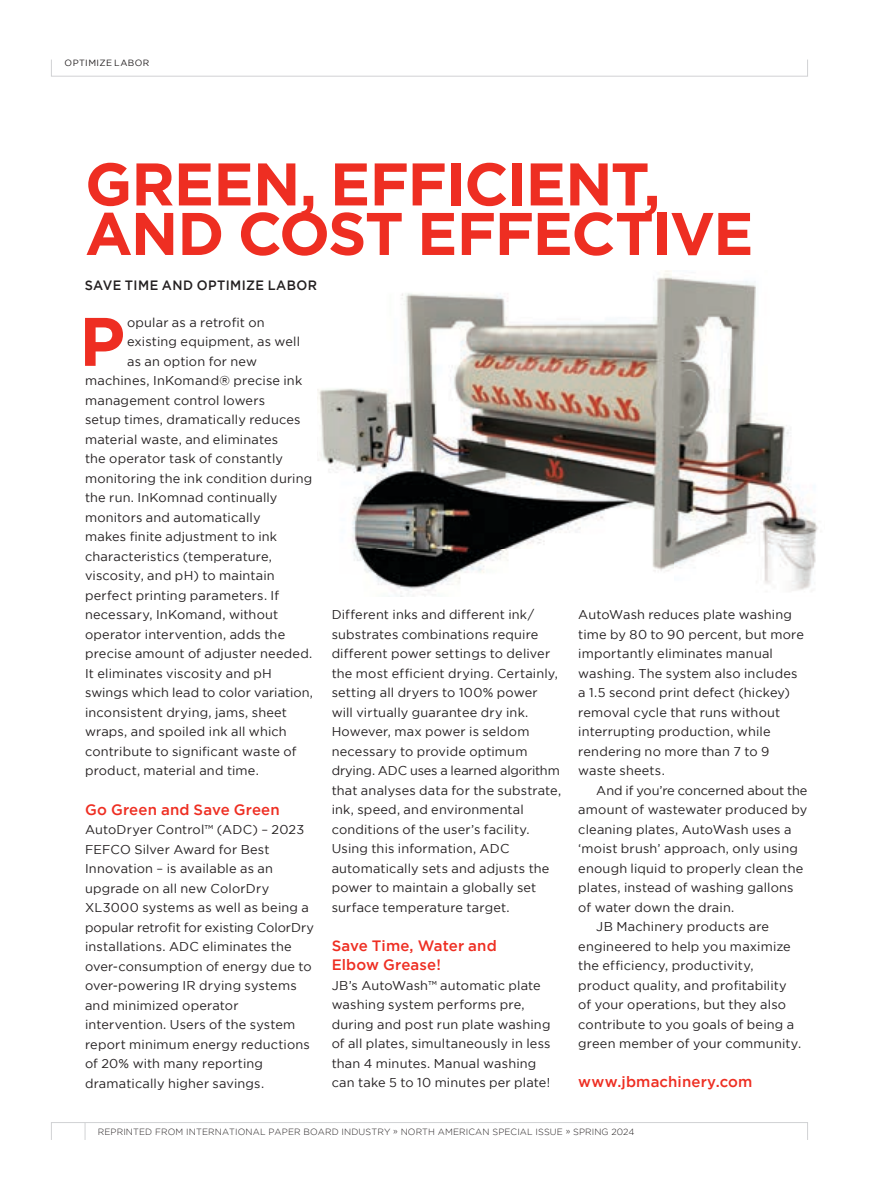
<style>
.page{position:relative;width:893px;height:1191px;background:#fff}
.page>*{position:absolute;margin:0;border:0;box-sizing:border-box;transform-origin:0 0}
.t1{font:700 68.4px "Gotham";color:#ee2e22}
.t2{font:700 60px/49.5px "Gotham";letter-spacing:-.025em;color:#ee2e22}
.t3{font:500 15px/19.5px "Gotham";letter-spacing:.01em;color:#ee2e22}
.t4{font:500 13.5px "Gotham";letter-spacing:.03em;color:#231f20;scale:.95 1}
.t5{font:12.75px/19.5px "Gotham";letter-spacing:.015em;color:#231f20}
.t6{font:12.75px "Gotham";letter-spacing:-.005em;color:#231f20}
.t7{font:300 9px "Gotham";letter-spacing:.015em;color:#231f20}
.t8{font:9px "Gotham";letter-spacing:.045em;color:#231f20}
</style>
<div class="page">
<div style="left:51px;top:59px;width:757px;height:18px;border:1px solid #d1d2d4"></div>
<div style="left:51px;top:1122px;width:757px;height:18px;border:1px solid #d1d2d4"></div>
<svg style="left:85px;top:1123px;width:1px;height:17px"></svg>
<img style="left:317px;top:270px;width:501px;height:326px">
<p class="t8" style="left:65px;top:58px;width:86px">OPTIMIZE LABOR</p>
<h2 class="t2" style="left:85px;top:158px;width:670px">GREEN, EFFICIENT,<br>AND COST EFFECTIVE</h2>
<p class="t4" style="left:85px;top:277px;width:246px">SAVE TIME AND OPTIMIZE LABOR</p>
<h1 class="t1" style="left:79px;top:302px;width:47px">P</h1>
<p class="t5" style="left:127px;top:312px;width:139px">opular as a retrofit on</p>
<p class="t5" style="left:127px;top:332px;width:174px">existing equipment, as well</p>
<p class="t5" style="left:127px;top:351px;width:132px">as an option for new</p>
<p class="t5" style="left:85px;top:371px;width:219px">machines, InKomand® precise ink</p>
<p class="t5" style="left:85px;top:390px;width:182px">management control lowers</p>
<p class="t5" style="left:85px;top:410px;width:217px">setup times, dramatically reduces</p>
<p class="t5" style="left:85px;top:429px;width:195px">material waste, and eliminates</p>
<p class="t5" style="left:85px;top:449px;width:199px">the operator task of constantly</p>
<p class="t5" style="left:85px;top:468px;width:229px">monitoring the ink condition during</p>
<p class="t5" style="left:85px;top:488px;width:194px">the run. InKomnad continually</p>
<p class="t5" style="left:85px;top:507px;width:177px">monitors and automatically</p>
<p class="t5" style="left:85px;top:527px;width:194px">makes finite adjustment to ink</p>
<p class="t5" style="left:85px;top:546px;width:189px">characteristics (temperature,</p>
<p class="t5" style="left:85px;top:566px;width:191px">viscosity, and pH) to maintain</p>
<p class="t5" style="left:85px;top:585px;width:196px">perfect printing parameters. If</p>
<p class="t5" style="left:85px;top:605px;width:195px">necessary, InKomand, without</p>
<p class="t5" style="left:85px;top:624px;width:202px">operator intervention, adds the</p>
<p class="t5" style="left:85px;top:644px;width:229px">precise amount of adjuster needed.</p>
<p class="t5" style="left:85px;top:663px;width:188px">It eliminates viscosity and pH</p>
<p class="t5" style="left:85px;top:683px;width:229px">swings which lead to color variation,</p>
<p class="t5" style="left:85px;top:702px;width:203px">inconsistent drying, jams, sheet</p>
<p class="t5" style="left:85px;top:722px;width:203px">wraps, and spoiled ink all which</p>
<p class="t5" style="left:85px;top:741px;width:213px">contribute to significant waste of</p>
<p class="t5" style="left:85px;top:761px;width:175px">product, material and time.</p>
<p class="t3" style="left:85px;top:799px;width:196px">Go Green and Save Green</p>
<p class="t5" style="left:85px;top:819px;width:231px">AutoDryer Control™ (ADC) – 2023<br>FEFCO Silver Award for Best<br>Innovation – is available as an upgrade on all new ColorDry<br>XL3000 systems as well as being a popular retrofit for existing ColorDry installations. ADC eliminates the over-consumption of energy due to over-powering IR drying systems and minimized operator intervention. Users of the system report minimum energy reductions of 20% with many reporting dramatically higher savings.</p>
<p class="t5" style="left:332px;top:605px;width:231px">Different inks and different ink/ substrates combinations require different power settings to deliver the most efficient drying. Certainly, setting all dryers to 100% power will virtually guarantee dry ink.<br>However, max power is seldom necessary to provide optimum drying. ADC uses a learned algorithm that analyses data for the substrate, ink, speed, and environmental conditions of the user’s facility.<br>Using this information, ADC automatically sets and adjusts the power to maintain a globally set surface temperature target.</p>
<p class="t3" style="left:332px;top:935px;width:167px">Save Time, Water and<br>Elbow Grease!</p>
<p class="t5" style="left:332px;top:975px;width:220px">JB’s AutoWash™ automatic plate washing system performs pre, during and post run plate washing of all plates, simultaneously in less than 4 minutes. Manual washing can take 5 to 10 minutes per plate!</p>
<p class="t5" style="left:578px;top:605px;width:227px">AutoWash reduces plate washing time by 80 to 90 percent, but more importantly eliminates manual washing. The system also includes a 1.5 second print defect (hickey) removal cycle that runs without interrupting production, while rendering no more than 7 to 9 waste sheets.</p>
<p class="t6" style="left:596px;top:783px;width:213px">And if you’re concerned about the</p>
<p class="t5" style="left:578px;top:800px;width:230px">amount of wastewater produced by</p>
<p class="t5" style="left:578px;top:819px;width:215px">cleaning plates, AutoWash uses a</p>
<p class="t5" style="left:578px;top:838px;width:221px">‘moist brush’ approach, only using</p>
<p class="t5" style="left:578px;top:858px;width:226px">enough liquid to properly clean the</p>
<p class="t5" style="left:578px;top:877px;width:217px">plates, instead of washing gallons</p>
<p class="t5" style="left:578px;top:897px;width:158px">of water down the drain.</p>
<p class="t5" style="left:596px;top:916px;width:174px">JB Machinery products are</p>
<p class="t5" style="left:578px;top:936px;width:214px">engineered to help you maximize</p>
<p class="t5" style="left:578px;top:955px;width:177px">the efficiency, productivity,</p>
<p class="t5" style="left:578px;top:975px;width:210px">product quality, and profitability</p>
<p class="t5" style="left:578px;top:994px;width:209px">of your operations, but they also</p>
<p class="t5" style="left:578px;top:1014px;width:217px">contribute to you goals of being a</p>
<p class="t5" style="left:578px;top:1033px;width:224px">green member of your community.</p>
<p class="t3" style="left:578px;top:1072px;width:176px">www.jbmachinery.com</p>
<p class="t7" style="left:98px;top:1126px;width:538px">REPRINTED FROM INTERNATIONAL PAPER BOARD INDUSTRY » NORTH AMERICAN SPECIAL ISSUE » SPRING 2024</p>
</div>
